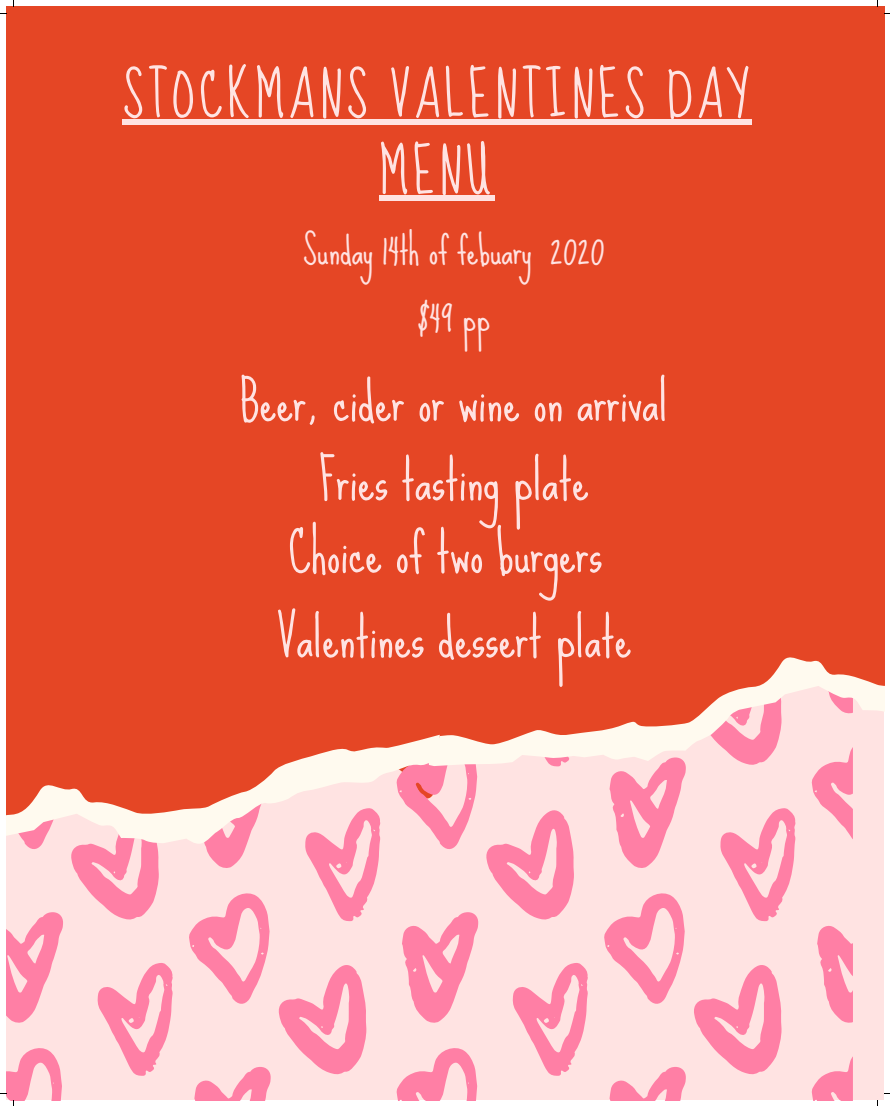
<style>
.page{position:relative;width:890px;height:1106px;background:#fff}
.page>*{position:absolute;margin:0;border:0;box-sizing:border-box;transform-origin:0 0}
.t1{font:54.97px/76.5px "Sue Ellen Francisco";letter-spacing:.07em;color:#ffe3e2;text-align:center}
.t2{font:53.4px "Sue Ellen Francisco";color:#ffe3e2}
.t3{font:36.9px "Sue Ellen Francisco";color:#ffe3e2}
</style>
<div class="page">
<div style="left:6px;top:6px;width:878px;height:1094px;background:#ffe3e2"></div>
<svg style="left:720px;top:808px;width:76px;height:113px"></svg>
<svg style="left:609px;top:778px;width:75px;height:90px"></svg>
<svg style="left:811px;top:778px;width:41px;height:60px"></svg>
<svg style="left:609px;top:1067px;width:76px;height:33px"></svg>
<svg style="left:512px;top:963px;width:76px;height:112px"></svg>
<svg style="left:694px;top:965px;width:87px;height:110px"></svg>
<svg style="left:817px;top:925px;width:35px;height:98px"></svg>
<svg style="left:811px;top:1058px;width:41px;height:42px"></svg>
<svg style="left:604px;top:893px;width:80px;height:111px"></svg>
<svg style="left:334px;top:905px;width:30px;height:16px"></svg>
<svg style="left:194px;top:1067px;width:77px;height:33px"></svg>
<svg style="left:97px;top:963px;width:76px;height:112px"></svg>
<svg style="left:492px;top:810px;width:82px;height:110px"></svg>
<svg style="left:278px;top:965px;width:88px;height:110px"></svg>
<svg style="left:402px;top:912px;width:76px;height:111px"></svg>
<svg style="left:396px;top:1048px;width:81px;height:52px"></svg>
<svg style="left:189px;top:905px;width:80px;height:99px"></svg>
<svg style="left:103px;top:905px;width:49px;height:15px"></svg>
<svg style="left:6px;top:912px;width:57px;height:111px"></svg>
<div style="left:492px;top:6px;width:392px;height:601px;background:#e54625"></div>
<svg style="left:492px;top:607px;width:392px;height:171px;fill:#e54625"></svg>
<div style="left:6px;top:6px;width:486px;height:867px;background:#e54625"></div>
<svg style="left:6px;top:734px;width:442px;height:171px"></svg>
<div style="left:122px;top:119px;width:629px;height:5px;background:#ffe3e2"></div>
<div style="left:379px;top:196px;width:115px;height:5px;background:#ffe3e2"></div>
<svg style="left:0;top:1048px;width:62px;height:58px"></svg>
<p class="t1" style="left:122px;top:59px;width:626px">STOCKMANS VALENTINES DAY<br>MENU</p>
<p class="t3" style="left:303px;top:229px;width:303px">Sunday 14th of febuary 2020</p>
<p class="t3" style="left:417px;top:297px;width:74px">$49 pp</p>
<p class="t2" style="left:239px;top:371px;width:429px">Beer, cider or wine on arrival</p>
<p class="t2" style="left:318px;top:450px;width:272px">Fries tasting plate</p>
<p class="t2" style="left:288px;top:522px;width:316px">Choice of two burgers</p>
<p class="t2" style="left:276px;top:607px;width:357px">Valentines dessert plate</p>
</div>
